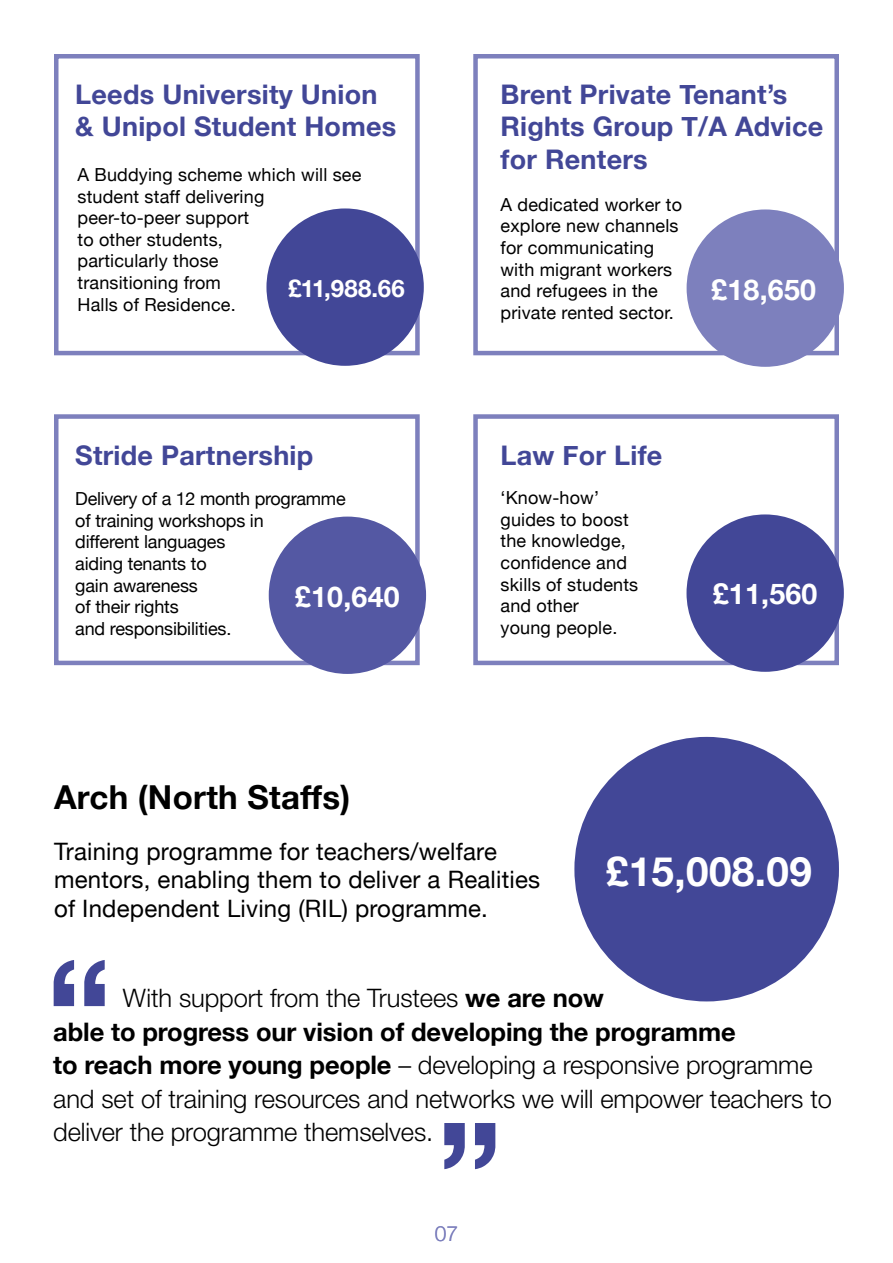
<style>
.page{position:relative;width:893px;height:1263px;background:#fff}
.page>*{position:absolute;margin:0;border:0;box-sizing:border-box;transform-origin:0 0}
.t1{font:700 143.85px "Helvetica Neue";color:#424797}
.t2{font:700 40.5px "Helvetica Neue";letter-spacing:.01em;color:#fff}
.t3{font:700 33px "Helvetica Neue";letter-spacing:.01em;color:#000}
.t4{font:700 28.5px "Helvetica Neue";letter-spacing:.01em;color:#fff}
.t5{font:700 27px/32.4px "Helvetica Neue";letter-spacing:.01em;color:#424797}
.t6{font:300 25.5px/33.6px "Helvetica Neue";letter-spacing:-.005em;color:#000}
.t7{font:24px/28.8px "Helvetica Neue";letter-spacing:.01em;color:#000}
.t8{font:700 24px "Helvetica Neue";letter-spacing:.01em;color:#fff}
.t9{font:300 21px "Helvetica Neue";color:#7d80bd}
.t10{font:18px/21.6px "Helvetica Neue";letter-spacing:.01em;color:#000}
.t11{font:18px/21.6px "Helvetica Neue";letter-spacing:-.01em;color:#000}
.s1{font-weight:700}
</style>
<div class="page">
<div style="left:54px;top:54px;width:366px;height:301px;border:4px solid #7d80bd"></div>
<div style="left:266px;top:208px;width:158px;height:158px;background:#424797;border-radius:50%"></div>
<div style="left:54px;top:414px;width:366px;height:251px;border:4px solid #7d80bd"></div>
<div style="left:269px;top:517px;width:157px;height:157px;background:#5458a3;border-radius:50%"></div>
<div style="left:473px;top:414px;width:366px;height:251px;border:4px solid #7d80bd"></div>
<div style="left:686px;top:514px;width:158px;height:158px;background:#424797;border-radius:50%"></div>
<div style="left:473px;top:54px;width:366px;height:301px;border:4px solid #7d80bd"></div>
<div style="left:687px;top:209px;width:157px;height:158px;background:#7d80bd;border-radius:50%"></div>
<div style="left:574px;top:737px;width:265px;height:264px;background:#424797;border-radius:50%"></div>
<h3 class="t5" style="left:75px;top:77px;width:323px">Leeds University Union &amp; Unipol Student Homes</h3>
<p class="t10" style="left:77px;top:163px;width:285px">A Buddying scheme which will see student staff delivering peer-to-peer support<br>to other students,<br>particularly those<br>transitioning from<br>Halls of Residence.</p>
<h3 class="t8" style="left:288px;top:274px;width:118px">£11,988.66</h3>
<h3 class="t5" style="left:75px;top:439px;width:240px">Stride Partnership</h3>
<h3 class="t5" style="left:500px;top:77px;width:324px">Brent Private Tenant’s<br>Rights Group T/A Advice for Renters</h3>
<p class="t10" style="left:500px;top:193px;width:183px">A dedicated worker to explore new channels for communicating with migrant workers and refugees in the private rented sector.</p>
<h3 class="t4" style="left:711px;top:272px;width:106px">£18,650</h3>
<h3 class="t5" style="left:500px;top:439px;width:163px">Law For Life</h3>
<p class="t10" style="left:500px;top:487px;width:139px">‘Know-how’ guides to boost the knowledge, confidence and skills of students and other<br>young people.</p>
<p class="t11" style="left:75px;top:488px;width:272px">Delivery of a 12 month programme of training workshops in<br>different languages<br>aiding tenants to<br>gain awareness<br>of their rights<br>and responsibilities.</p>
<h3 class="t4" style="left:295px;top:579px;width:106px">£10,640</h3>
<h3 class="t4" style="left:713px;top:577px;width:106px">£11,560</h3>
<h3 class="t3" style="left:54px;top:777px;width:298px">Arch (North Staffs)</h3>
<h3 class="t7" style="left:54px;top:836px;width:488px">Training programme for teachers/welfare mentors, enabling them to deliver a Realities of Independent Living (RIL) programme.</h3>
<h2 class="t2" style="left:606px;top:847px;width:207px">£15,008.09</h2>
<h1 class="t1" style="left:46px;top:922px;width:68px">“</h1>
<p class="t6" style="left:53px;top:980px;width:780px;text-indent:70px">With support from the Trustees <span class="s1">we are now<br>able to progress our vision of developing the programme<br>to reach more young people</span> – developing a responsive programme and set of training resources and networks we will empower teachers to deliver the programme themselves.</p>
<h1 class="t1" style="left:437px;top:1085px;width:68px">”</h1>
<p class="t9" style="left:435px;top:1217px;width:25px">07</p>
</div>
